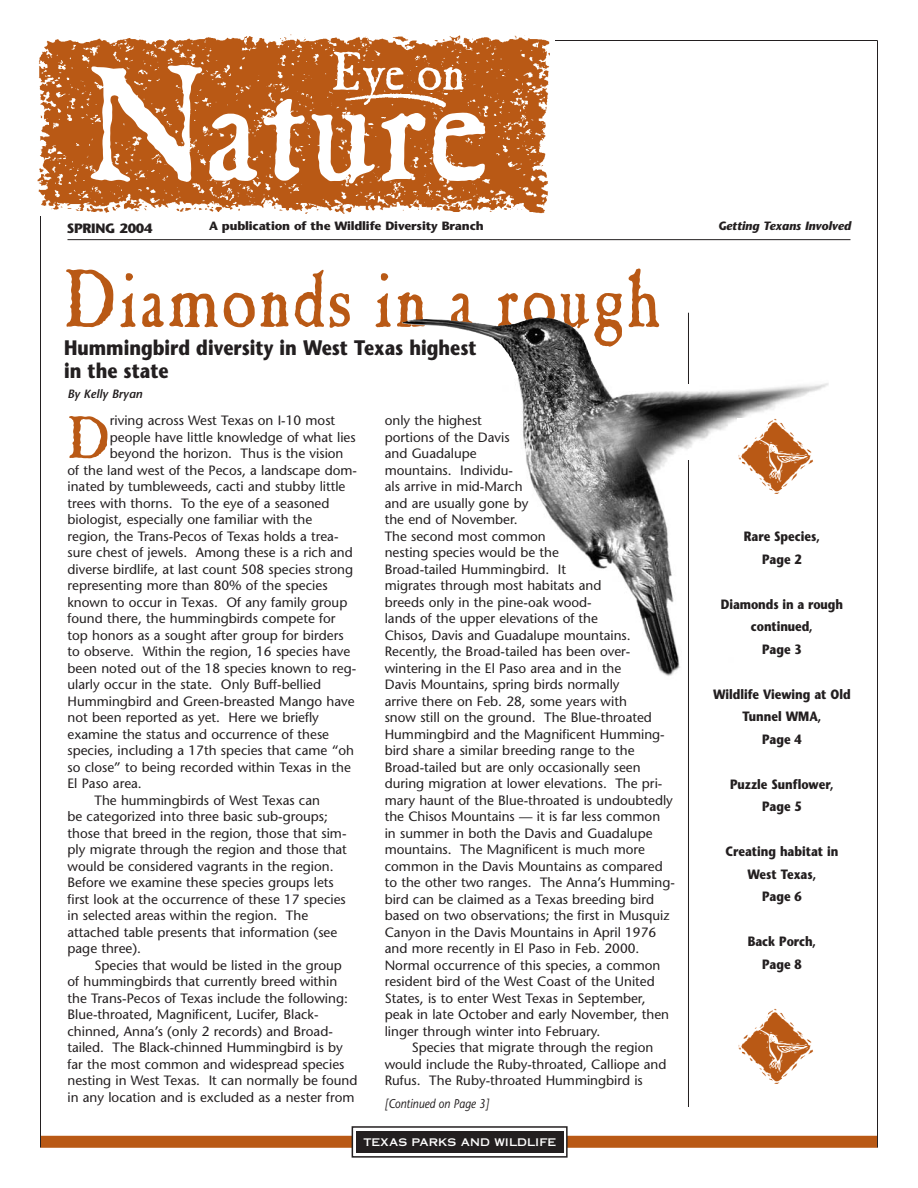
<style>
.page{position:relative;width:918px;height:1188px;background:#fff}
.page>*{position:absolute;margin:0;border:0;box-sizing:border-box;transform-origin:0 0}
.t1{font:165px "Caslon Antique";letter-spacing:-.015em;color:#fff}
.t2{font:82.5px "Caslon Antique";letter-spacing:.02em;color:#b95915;scale:.9 1}
.t3{font:60.3px "Caslon Antique";color:#b95915}
.t4{font:54px "Caslon Antique";color:#fff}
.t5{font:700 21px/22.5px "Stone Sans";color:#231f20;scale:.84 1}
.t6{font:13.5px "Stone Sans";color:#231f20}
.t7{font:700 13.5px/22.5px "Stone Sans";color:#231f20;text-align:center;scale:.85 1}
.t8{font:700 13.5px "Stone Sans";letter-spacing:-.02em;color:#231f20}
.t9{font:italic 12.75px "Stone Sans";color:#231f20;scale:.85 1}
.t10{font:700 12px "Stone Sans";letter-spacing:-.015em;color:#231f20}
.t11{font:italic 700 12px "Stone Sans";letter-spacing:-.015em;color:#231f20}
.t12{font:italic 600 12px "Stone Sans";color:#231f20}
.t13{font:10.5px "Copperplate Thirty One AB";color:#fff}
</style>
<div class="page">
<div style="left:40px;top:1136px;width:838px;height:12px;background:#b95915"></div>
<hr style="left:877px;top:40px;width:1px;height:1108px;background:#231f20">
<hr style="left:40px;top:40px;width:837px;height:1px;background:#231f20">
<hr style="left:40px;top:40px;width:1px;height:1108px;background:#231f20">
<hr style="left:67px;top:239px;width:783px;height:1px;background:#231f20">
<div style="left:32px;top:33px;width:522px;height:183px;background:#fff"></div>
<img style="left:37px;top:34px;width:513px;height:180px">
<img style="left:297px;top:93px;width:164px;height:14px">
<img style="left:738px;top:1009px;width:75px;height:75px">
<div style="left:352px;top:1127px;width:215px;height:30px;background:#fff"></div>
<div style="left:352px;top:1126px;width:216px;height:32px;border:2px solid #231f20"></div>
<img style="left:402px;top:317px;width:427px;height:359px">
<div style="left:356px;top:1131px;width:207px;height:22px;background:#231f20"></div>
<img style="left:738px;top:418px;width:75px;height:76px">
<hr style="left:688px;top:460px;width:1px;height:647px;background:#231f20">
<hr style="left:688px;top:313px;width:1px;height:71px;background:#231f20">
<h3 class="t4" style="left:331px;top:52px;width:135px">Eye on</h3>
<h1 class="t1" style="left:86px;top:66px;width:406px">Nature</h1>
<p class="t8" style="left:67px;top:223px;width:88px">SPRING 2004</p>
<p class="t10" style="left:209px;top:221px;width:276px">A publication of the Wildlife Diversity Branch</p>
<p class="t11" style="left:718px;top:221px;width:135px">Getting Texans Involved</p>
<h2 class="t2" style="left:64px;top:270px;width:665px">Diamonds in a rough</h2>
<h3 class="t5" style="left:64px;top:339px;width:493px">Hummingbird diversity in West Texas highest in the state</h3>
<p class="t12" style="left:67px;top:389px;width:77px">By Kelly Bryan</p>
<h3 class="t3" style="left:68px;top:416px;width:44px">D</h3>
<p class="t6" style="left:110px;top:415px;width:227px">riving across West Texas on I-10 most</p>
<p class="t6" style="left:110px;top:432px;width:247px">people have little knowledge of what lies</p>
<p class="t6" style="left:110px;top:448px;width:235px">beyond the horizon. Thus is the vision</p>
<p class="t6" style="left:67px;top:465px;width:291px">of the land west of the Pecos, a landscape dom-</p>
<p class="t6" style="left:67px;top:481px;width:279px">inated by tumbleweeds, cacti and stubby little</p>
<p class="t6" style="left:67px;top:498px;width:264px">trees with thorns. To the eye of a seasoned</p>
<p class="t6" style="left:67px;top:514px;width:246px">biologist, especially one familiar with the</p>
<p class="t6" style="left:67px;top:531px;width:273px">region, the Trans-Pecos of Texas holds a trea-</p>
<p class="t6" style="left:67px;top:547px;width:287px">sure chest of jewels. Among these is a rich and</p>
<p class="t6" style="left:67px;top:564px;width:287px">diverse birdlife, at last count 508 species strong</p>
<p class="t6" style="left:67px;top:580px;width:262px">representing more than 80% of the species</p>
<p class="t6" style="left:67px;top:597px;width:281px">known to occur in Texas. Of any family group</p>
<p class="t6" style="left:67px;top:613px;width:270px">found there, the hummingbirds compete for</p>
<p class="t6" style="left:67px;top:630px;width:278px">top honors as a sought after group for birders</p>
<p class="t6" style="left:67px;top:646px;width:284px">to observe. Within the region, 16 species have</p>
<p class="t6" style="left:67px;top:663px;width:290px">been noted out of the 18 species known to reg-</p>
<p class="t6" style="left:67px;top:679px;width:255px">ularly occur in the state. Only Buff-bellied</p>
<p class="t6" style="left:67px;top:696px;width:289px">Hummingbird and Green-breasted Mango have</p>
<p class="t6" style="left:67px;top:712px;width:253px">not been reported as yet. Here we briefly</p>
<p class="t6" style="left:67px;top:729px;width:263px">examine the status and occurrence of these</p>
<p class="t6" style="left:67px;top:745px;width:288px">species, including a 17th species that came “oh</p>
<p class="t6" style="left:67px;top:762px;width:285px">so close” to being recorded within Texas in the</p>
<p class="t6" style="left:67px;top:778px;width:76px">El Paso area.</p>
<p class="t6" style="left:94px;top:795px;width:227px">The hummingbirds of West Texas can</p>
<p class="t6" style="left:67px;top:811px;width:262px">be categorized into three basic sub-groups;</p>
<p class="t6" style="left:67px;top:828px;width:281px">those that breed in the region, those that sim-</p>
<p class="t6" style="left:67px;top:844px;width:281px">ply migrate through the region and those that</p>
<p class="t6" style="left:67px;top:861px;width:268px">would be considered vagrants in the region.</p>
<p class="t6" style="left:67px;top:877px;width:268px">Before we examine these species groups lets</p>
<p class="t6" style="left:67px;top:894px;width:280px">first look at the occurrence of these 17 species</p>
<p class="t6" style="left:67px;top:910px;width:242px">in selected areas within the region. The</p>
<p class="t6" style="left:67px;top:927px;width:271px">attached table presents that information (see</p>
<p class="t6" style="left:67px;top:943px;width:75px">page three).</p>
<p class="t6" style="left:94px;top:960px;width:249px">Species that would be listed in the group</p>
<p class="t6" style="left:67px;top:976px;width:271px">of hummingbirds that currently breed within</p>
<p class="t6" style="left:67px;top:993px;width:282px">the Trans-Pecos of Texas include the following:</p>
<p class="t6" style="left:67px;top:1009px;width:253px">Blue-throated, Magnificent, Lucifer, Black-</p>
<p class="t6" style="left:67px;top:1026px;width:267px">chinned, Anna’s (only 2 records) and Broad-</p>
<p class="t6" style="left:67px;top:1042px;width:277px">tailed. The Black-chinned Hummingbird is by</p>
<p class="t6" style="left:67px;top:1059px;width:278px">far the most common and widespread species</p>
<p class="t6" style="left:67px;top:1075px;width:292px">nesting in West Texas. It can normally be found</p>
<p class="t6" style="left:67px;top:1092px;width:289px">in any location and is excluded as a nester from</p>
<p class="t6" style="left:385px;top:415px;width:99px">only the highest</p>
<p class="t6" style="left:385px;top:432px;width:126px">portions of the Davis</p>
<p class="t6" style="left:385px;top:448px;width:93px">and Guadalupe</p>
<p class="t6" style="left:385px;top:465px;width:130px">mountains. Individu-</p>
<p class="t6" style="left:385px;top:481px;width:139px">als arrive in mid-March</p>
<p class="t6" style="left:385px;top:498px;width:145px">and are usually gone by</p>
<p class="t6" style="left:385px;top:514px;width:134px">the end of November.</p>
<p class="t6" style="left:385px;top:531px;width:162px">The second most common</p>
<p class="t6" style="left:385px;top:547px;width:176px">nesting species would be the</p>
<p class="t6" style="left:385px;top:564px;width:183px">Broad-tailed Hummingbird. It</p>
<p class="t6" style="left:385px;top:580px;width:218px">migrates through most habitats and</p>
<p class="t6" style="left:385px;top:597px;width:208px">breeds only in the pine-oak wood-</p>
<p class="t6" style="left:385px;top:613px;width:215px">lands of the upper elevations of the</p>
<p class="t6" style="left:385px;top:630px;width:247px">Chisos, Davis and Guadalupe mountains.</p>
<p class="t6" style="left:385px;top:646px;width:247px">Recently, the Broad-tailed has been over-</p>
<p class="t6" style="left:385px;top:663px;width:238px">wintering in the El Paso area and in the</p>
<p class="t6" style="left:385px;top:679px;width:236px">Davis Mountains, spring birds normally</p>
<p class="t6" style="left:385px;top:696px;width:244px">arrive there on Feb. 28, some years with</p>
<p class="t6" style="left:385px;top:712px;width:269px">snow still on the ground. The Blue-throated</p>
<p class="t6" style="left:385px;top:729px;width:282px">Hummingbird and the Magnificent Humming-</p>
<p class="t6" style="left:385px;top:745px;width:251px">bird share a similar breeding range to the</p>
<p class="t6" style="left:385px;top:762px;width:257px">Broad-tailed but are only occasionally seen</p>
<p class="t6" style="left:385px;top:778px;width:279px">during migration at lower elevations. The pri-</p>
<p class="t6" style="left:385px;top:795px;width:290px">mary haunt of the Blue-throated is undoubtedly</p>
<p class="t6" style="left:385px;top:811px;width:277px">the Chisos Mountains — it is far less common</p>
<p class="t6" style="left:385px;top:828px;width:269px">in summer in both the Davis and Guadalupe</p>
<p class="t6" style="left:385px;top:844px;width:262px">mountains. The Magnificent is much more</p>
<p class="t6" style="left:385px;top:861px;width:280px">common in the Davis Mountains as compared</p>
<p class="t6" style="left:385px;top:877px;width:292px">to the other two ranges. The Anna’s Humming-</p>
<p class="t6" style="left:385px;top:894px;width:271px">bird can be claimed as a Texas breeding bird</p>
<p class="t6" style="left:385px;top:910px;width:286px">based on two observations; the first in Musquiz</p>
<p class="t6" style="left:385px;top:927px;width:273px">Canyon in the Davis Mountains in April 1976</p>
<p class="t6" style="left:385px;top:943px;width:256px">and more recently in El Paso in Feb. 2000.</p>
<p class="t6" style="left:385px;top:960px;width:277px">Normal occurrence of this species, a common</p>
<p class="t6" style="left:385px;top:976px;width:272px">resident bird of the West Coast of the United</p>
<p class="t6" style="left:385px;top:993px;width:263px">States, is to enter West Texas in September,</p>
<p class="t6" style="left:385px;top:1009px;width:286px">peak in late October and early November, then</p>
<p class="t6" style="left:385px;top:1026px;width:217px">linger through winter into February.</p>
<p class="t6" style="left:412px;top:1042px;width:243px">Species that migrate through the region</p>
<p class="t6" style="left:385px;top:1059px;width:283px">would include the Ruby-throated, Calliope and</p>
<p class="t6" style="left:385px;top:1075px;width:260px">Rufus. The Ruby-throated Hummingbird is</p>
<p class="t9" style="left:385px;top:1098px;width:124px">[Continued on Page 3]</p>
<p class="t13" style="left:363px;top:1136px;width:194px">TEXAS PARKS AND WILDLIFE</p>
<p class="t7" style="left:744px;top:527px;width:91px">Rare Species,<br>Page 2</p>
<p class="t7" style="left:721px;top:594px;width:145px">Diamonds in a rough continued,<br>Page 3</p>
<p class="t7" style="left:713px;top:684px;width:164px">Wildlife Viewing at Old<br>Tunnel WMA,<br>Page 4</p>
<p class="t7" style="left:730px;top:774px;width:123px">Puzzle Sunflower,<br>Page 5</p>
<p class="t7" style="left:725px;top:842px;width:134px">Creating habitat in<br>West Texas,<br>Page 6</p>
<p class="t7" style="left:748px;top:932px;width:82px">Back Porch,<br>Page 8</p>
</div>
